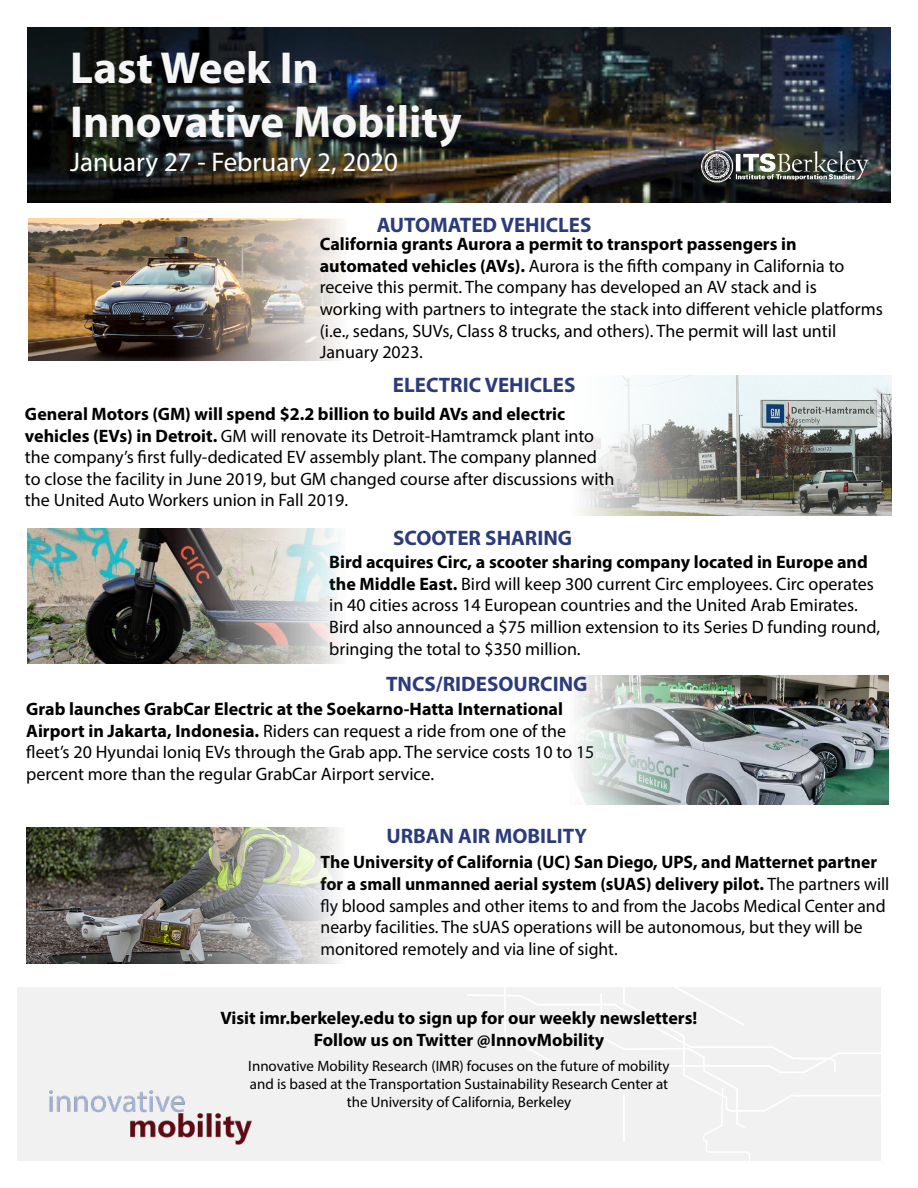
<style>
.page{position:relative;width:918px;height:1188px;background:#fff}
.page>*{position:absolute;margin:0;border:0;box-sizing:border-box;transform-origin:0 0}
.t1{font:700 45px/54px "Myriad Pro";color:#f6f6f6}
.t2{font:27px "Myriad Pro";color:#fff}
.t3{font:700 21px "Myriad Pro";color:#2c3c7a}
.t4{font:18px/21.6px "Myriad Pro";color:#000}
.t5{font:700 18px/21.6px "Myriad Pro";color:#000;text-align:center}
.t6{font:15px/18px "Myriad Pro";color:#000;text-align:center}
.s1{font-weight:700}
</style>
<div class="page">
<img style="left:27px;top:27px;width:864px;height:176px">
<img style="left:575px;top:676px;width:313px;height:128px">
<div style="left:17px;top:988px;width:864px;height:173px;background:#f1f1f1"></div>
<img style="left:49px;top:1090px;width:203px;height:55px">
<img style="left:27px;top:529px;width:314px;height:134px">
<img style="left:28px;top:218px;width:314px;height:143px">
<img style="left:579px;top:376px;width:313px;height:140px">
<svg style="left:467px;top:987px;width:414px;height:174px"></svg>
<hr style="left:623px;top:1094px;width:2px;height:48px;background:#fff">
<img style="left:689px;top:141px;width:190px;height:56px">
<img style="left:26px;top:828px;width:314px;height:136px">
<h1 class="t1" style="left:70px;top:39px;width:393px">Last Week In<br>Innovative Mobility</h1>
<h2 class="t2" style="left:70px;top:145px;width:329px">January 27 - February 2, 2020</h2>
<p class="t3" style="left:377px;top:211px;width:216px">AUTOMATED VEHICLES</p>
<p class="t4" style="left:320px;top:233px;width:565px"><span class="s1">California grants Aurora a permit to transport passengers in automated vehicles (AVs).</span> Aurora is the fifth company in California to receive this permit. The company has developed an AV stack and is working with partners to integrate the stack into different vehicle platforms (i.e., sedans, SUVs, Class 8 trucks, and others). The permit will last until January 2023.</p>
<p class="t3" style="left:393px;top:371px;width:184px">ELECTRIC VEHICLES</p>
<p class="t4" style="left:25px;top:403px;width:591px"><span class="s1">General Motors (GM) will spend $2.2 billion to build AVs and electric vehicles (EVs) in Detroit.</span> GM will renovate its Detroit-Hamtramck plant into the company’s first fully-dedicated EV assembly plant. The company planned to close the facility in June 2019, but GM changed course after discussions with the United Auto Workers union in Fall 2019.</p>
<p class="t3" style="left:393px;top:524px;width:180px">SCOOTER SHARING</p>
<p class="t4" style="left:329px;top:551px;width:553px"><span class="s1">Bird acquires Circ, a scooter sharing company located in Europe and the Middle East.</span> Bird will keep 300 current Circ employees. Circ operates in 40 cities across 14 European countries and the United Arab Emirates.<br>Bird also announced a $75 million extension to its Series D funding round, bringing the total to $350 million.</p>
<p class="t3" style="left:386px;top:671px;width:203px">TNCS/RIDESOURCING</p>
<p class="t4" style="left:26px;top:698px;width:570px"><span class="s1">Grab launches GrabCar Electric at the Soekarno-Hatta International Airport in Jakarta, Indonesia.</span> Riders can request a ride from one of the fleet’s 20 Hyundai Ioniq EVs through the Grab app. The service costs 10 to 15 percent more than the regular GrabCar Airport service.</p>
<p class="t3" style="left:386px;top:822px;width:202px">URBAN AIR MOBILITY</p>
<p class="t4" style="left:321px;top:851px;width:570px"><span class="s1">The University of California (UC) San Diego, UPS, and Matternet partner for a small unmanned aerial system (sUAS) delivery pilot.</span> The partners will fly blood samples and other items to and from the Jacobs Medical Center and nearby facilities. The sUAS operations will be autonomous, but they will be monitored remotely and via line of sight.</p>
<p class="t5" style="left:221px;top:1007px;width:478px">Visit imr.berkeley.edu to sign up for our weekly newsletters!<br>Follow us on Twitter @InnovMobility</p>
<p class="t6" style="left:248px;top:1057px;width:423px">Innovative Mobility Research (IMR) focuses on the future of mobility and is based at the Transportation Sustainability Research Center at the University of California, Berkeley</p>
</div>
